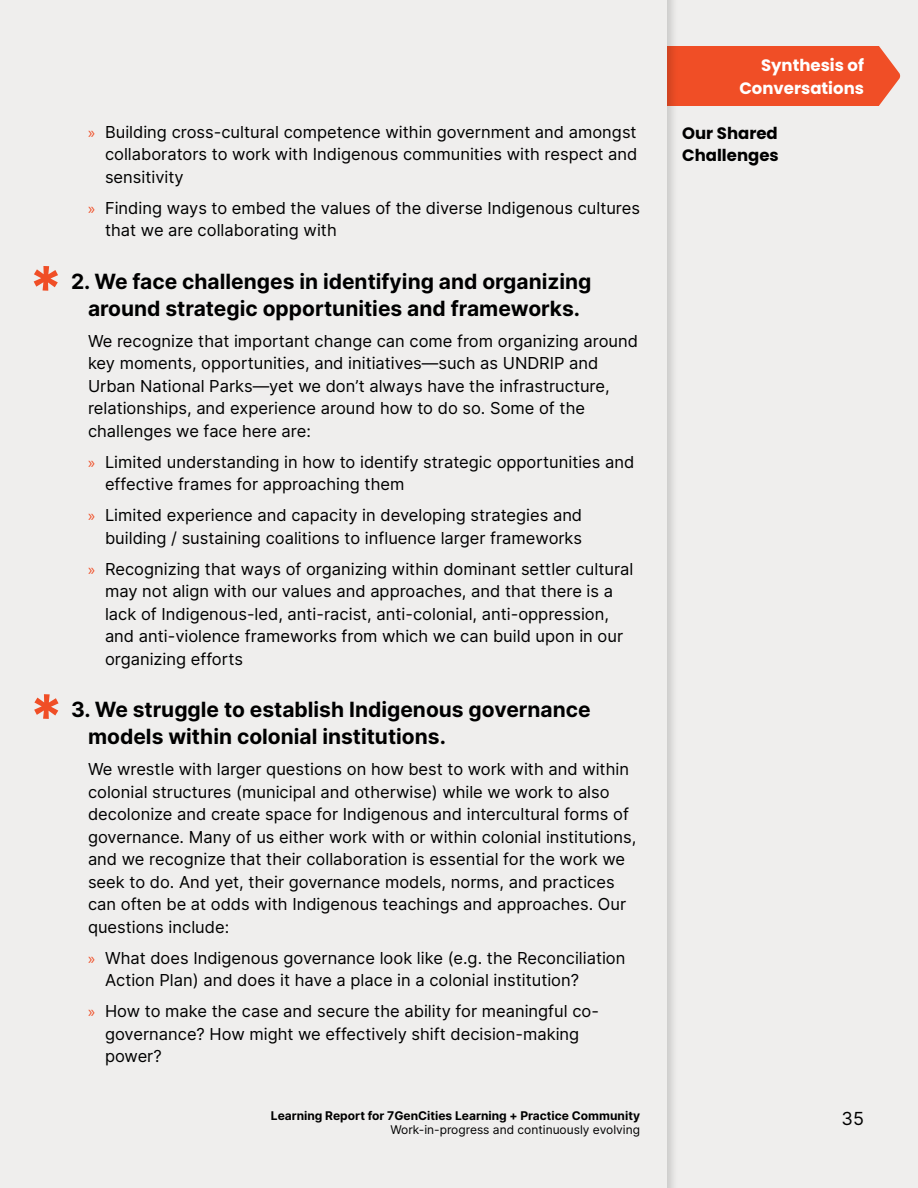
<style>
.page{position:relative;width:918px;height:1188px;background:#efeeed}
.page>*{position:absolute;margin:0;border:0;box-sizing:border-box;transform-origin:0 0}
.t1{font:700 21px/27px "Inter";color:#000;text-align:center}
.t2{font:18px "Inter";color:#000}
.t3{font:16.5px/22.5px "Inter";color:#000}
.t4{font:700 16.5px/22.5px "Poppins";color:#fff;text-align:right}
.t5{font:700 16.5px/22.5px "Poppins";color:#000}
.t6{font:700 12px "Inter";color:#000}
.t7{font:12px "Inter";color:#000}
.s1{font-family:"Myriad Pro";color:#f04e26}
</style>
<div class="page">
<div style="left:667px;top:46px;width:212px;height:60px;background:#f04e26"></div>
<svg style="left:879px;top:46px;width:21px;height:60px"></svg>
<p class="t3" style="left:105px;top:120px;width:534px;text-align:justify;text-indent:-17px"><span class="s1">»</span> Building cross-cultural competence within government and amongst collaborators to work with Indigenous communities with respect and sensitivity</p>
<p class="t3" style="left:105px;top:196px;width:537px;text-indent:-17px"><span class="s1">»</span> Finding ways to embed the values of the diverse Indigenous cultures that we are collaborating with</p>
<p class="t1" style="left:71px;top:267px;width:522px">2. We face challenges in identifying and organizing around strategic opportunities and frameworks.</p>
<p class="t3" style="left:88px;top:329px;width:552px">We recognize that important change can come from organizing around key moments, opportunities, and initiatives—such as UNDRIP and Urban National Parks—yet we don’t always have the infrastructure, relationships, and experience around how to do so. Some of the challenges we face here are:</p>
<p class="t3" style="left:105px;top:450px;width:531px;text-indent:-17px"><span class="s1">»</span> Limited understanding in how to identify strategic opportunities and effective frames for approaching them</p>
<p class="t3" style="left:88px;top:504px;width:496px;text-align:right"><span class="s1">»</span> Limited experience and capacity in developing strategies and building / sustaining coalitions to influence larger frameworks</p>
<p class="t3" style="left:105px;top:557px;width:530px;text-indent:-17px"><span class="s1">»</span> Recognizing that ways of organizing within dominant settler cultural may not align with our values and approaches, and that there is a lack of Indigenous-led, anti-racist, anti-colonial, anti-oppression, and anti-violence frameworks from which we can build upon in our organizing efforts</p>
<p class="t1" style="left:88px;top:696px;width:504px;text-align:left;text-indent:-17px">3. We struggle to establish Indigenous governance models within colonial institutions.</p>
<p class="t3" style="left:88px;top:758px;width:550px">We wrestle with larger questions on how best to work with and within colonial structures (municipal and otherwise) while we work to also decolonize and create space for Indigenous and intercultural forms of governance. Many of us either work with or within colonial institutions, and we recognize that their collaboration is essential for the work we seek to do. And yet, their governance models, norms, and practices can often be at odds with Indigenous teachings and approaches. Our questions include:</p>
<p class="t3" style="left:105px;top:946px;width:522px;text-indent:-17px"><span class="s1">»</span> What does Indigenous governance look like (e.g. the Reconciliation<br>Action Plan) and does it have a place in a colonial institution?</p>
<p class="t3" style="left:105px;top:1000px;width:496px;text-indent:-17px"><span class="s1">»</span> How to make the case and secure the ability for meaningful co&shy;governance? How might we effectively shift decision-making power?</p>
<p class="t6" style="left:271px;top:1107px;width:371px">Learning Report for 7GenCities Learning + Practice Community</p>
<p class="t7" style="left:390px;top:1121px;width:251px">Work-in-progress and continuously evolving</p>
<p class="t4" style="left:739px;top:54px;width:126px">Synthesis of<br>Conversations</p>
<p class="t5" style="left:682px;top:122px;width:98px">Our Shared<br>Challenges</p>
<p class="t2" style="left:842px;top:1106px;width:24px">35</p>
</div>
